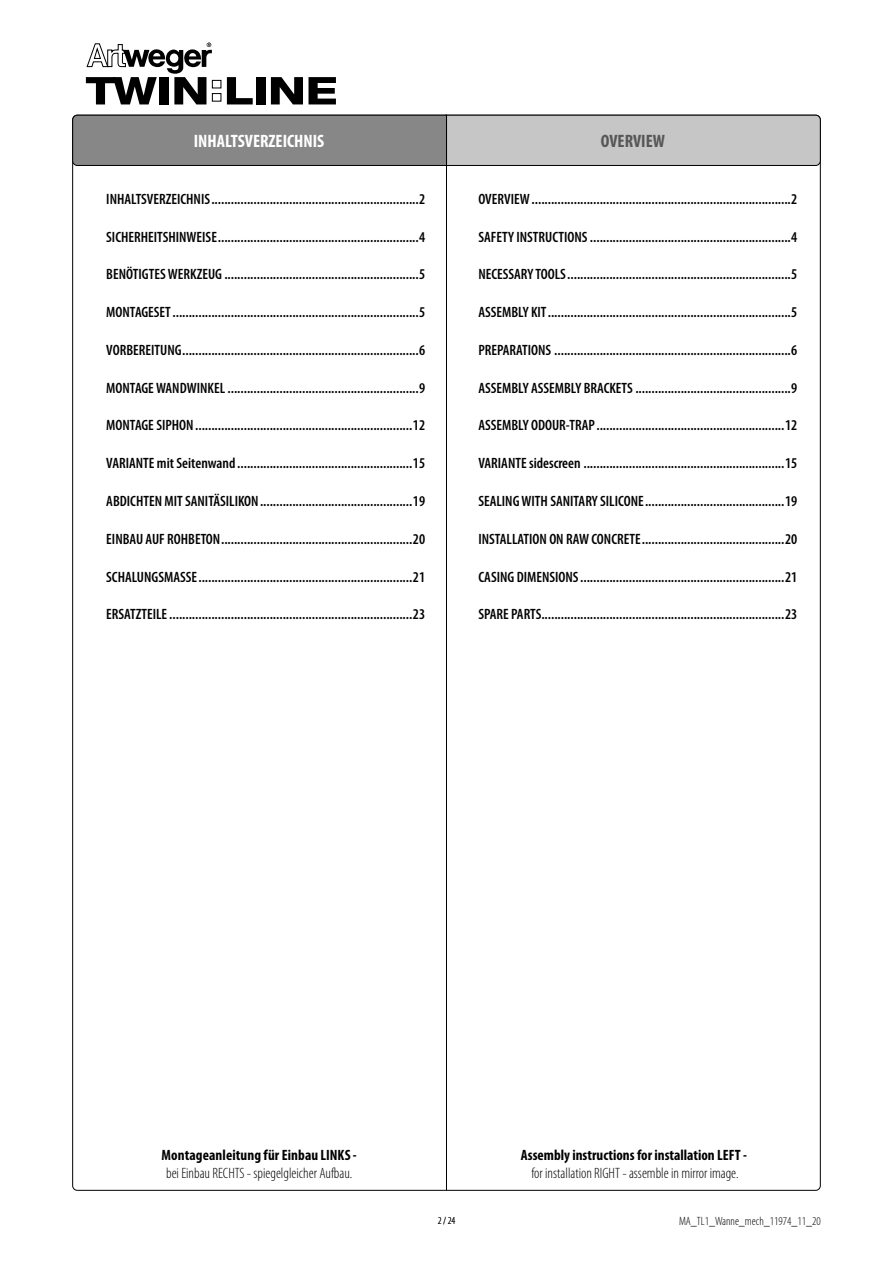
<style>
.page{position:relative;width:893px;height:1263px;background:#fff}
.page>*{position:absolute;margin:0;border:0;box-sizing:border-box;transform-origin:0 0}
.DE_ÜS_für_IHV{font:700 condensed 18px "Myriad Pro";color:#fff}
.EN_ÜS_für_IHV{font:700 condensed 18px "Myriad Pro";color:#575757}
.t1{font:600 condensed 15px "Myriad Pro";color:#000}
.t2{font:300 condensed 15px "Myriad Pro";color:#000}
.t3{font:700 condensed 15px "Myriad Pro";color:#000}
.t4{font:300 condensed 12px "Myriad Pro";color:#000}
.t5{font:300 condensed 10.5px "Myriad Pro";color:#000}
</style>
<div class="page">
<div style="left:256px;top:77px;width:9px;height:27px;background:#000"></div>
<svg style="left:271px;top:77px;width:65px;height:27px"></svg>
<svg style="left:86px;top:43px;width:167px;height:61px"></svg>
<svg style="left:72px;top:114px;width:749px;height:52px;background:#9f9f9f"></svg>
<hr style="left:446px;top:115px;width:1px;height:1075px;background:#000">
<p class="DE_ÜS_für_IHV" style="left:194px;top:130px;width:132px">INHALTSVERZEICHNIS</p>
<p class="t1" style="left:106px;top:191px;width:320px">INHALTSVERZEICHNIS................................................................2</p>
<p class="t1" style="left:106px;top:228px;width:320px">SICHERHEITSHINWEISE..............................................................4</p>
<p class="t1" style="left:106px;top:266px;width:320px">BENÖTIGTES WERKZEUG ............................................................5</p>
<p class="t1" style="left:106px;top:304px;width:320px">MONTAGESET............................................................................5</p>
<p class="t1" style="left:106px;top:342px;width:320px">VORBEREITUNG.........................................................................6</p>
<p class="t1" style="left:106px;top:379px;width:320px">MONTAGE WANDWINKEL ...........................................................9</p>
<p class="t1" style="left:106px;top:417px;width:320px">MONTAGE SIPHON...................................................................12</p>
<p class="t1" style="left:106px;top:455px;width:320px">VARIANTE mit Seitenwand ......................................................15</p>
<p class="t1" style="left:106px;top:493px;width:320px">ABDICHTEN MIT SANITÄSILIKON...............................................19</p>
<p class="t1" style="left:106px;top:531px;width:320px">EINBAU AUF ROHBETON...........................................................20</p>
<p class="t1" style="left:106px;top:568px;width:320px">SCHALUNGSMASSE..................................................................21</p>
<p class="t1" style="left:106px;top:606px;width:320px">ERSATZTEILE...........................................................................23</p>
<p class="EN_ÜS_für_IHV" style="left:601px;top:130px;width:66px">OVERVIEW</p>
<p class="t1" style="left:478px;top:191px;width:320px">OVERVIEW................................................................................2</p>
<p class="t1" style="left:478px;top:228px;width:320px">SAFETY INSTRUCTIONS ..............................................................4</p>
<p class="t1" style="left:478px;top:266px;width:320px">NECESSARY TOOLS.....................................................................5</p>
<p class="t1" style="left:478px;top:304px;width:320px">ASSEMBLY KIT...........................................................................5</p>
<p class="t1" style="left:478px;top:342px;width:320px">PREPARATIONS .........................................................................6</p>
<p class="t1" style="left:478px;top:379px;width:320px">ASSEMBLY ASSEMBLY BRACKETS ................................................9</p>
<p class="t1" style="left:478px;top:417px;width:320px">ASSEMBLY ODOUR-TRAP..........................................................12</p>
<p class="t1" style="left:478px;top:455px;width:320px">VARIANTE sidescreen ..............................................................15</p>
<p class="t1" style="left:478px;top:493px;width:320px">SEALING WITH SANITARY SILICONE...........................................19</p>
<p class="t1" style="left:478px;top:531px;width:320px">INSTALLATION ON RAW CONCRETE............................................20</p>
<p class="t1" style="left:478px;top:568px;width:320px">CASING DIMENSIONS...............................................................21</p>
<p class="t1" style="left:478px;top:606px;width:320px">SPARE PARTS...........................................................................23</p>
<p class="t3" style="left:162px;top:1145px;width:197px">Montageanleitung für Einbau LINKS -</p>
<p class="t2" style="left:166px;top:1165px;width:188px">bei Einbau RECHTS - spiegelgleicher Aufbau.</p>
<p class="t3" style="left:521px;top:1145px;width:228px">Assembly instructions for installation LEFT -</p>
<p class="t2" style="left:531px;top:1165px;width:209px">for installation RIGHT - assemble in mirror image.</p>
<p class="t5" style="left:438px;top:1215px;width:19px">2 / 24</p>
<p class="t4" style="left:679px;top:1214px;width:143px">MA_TL1_Wanne_mech_11974_11_20</p>
</div>
